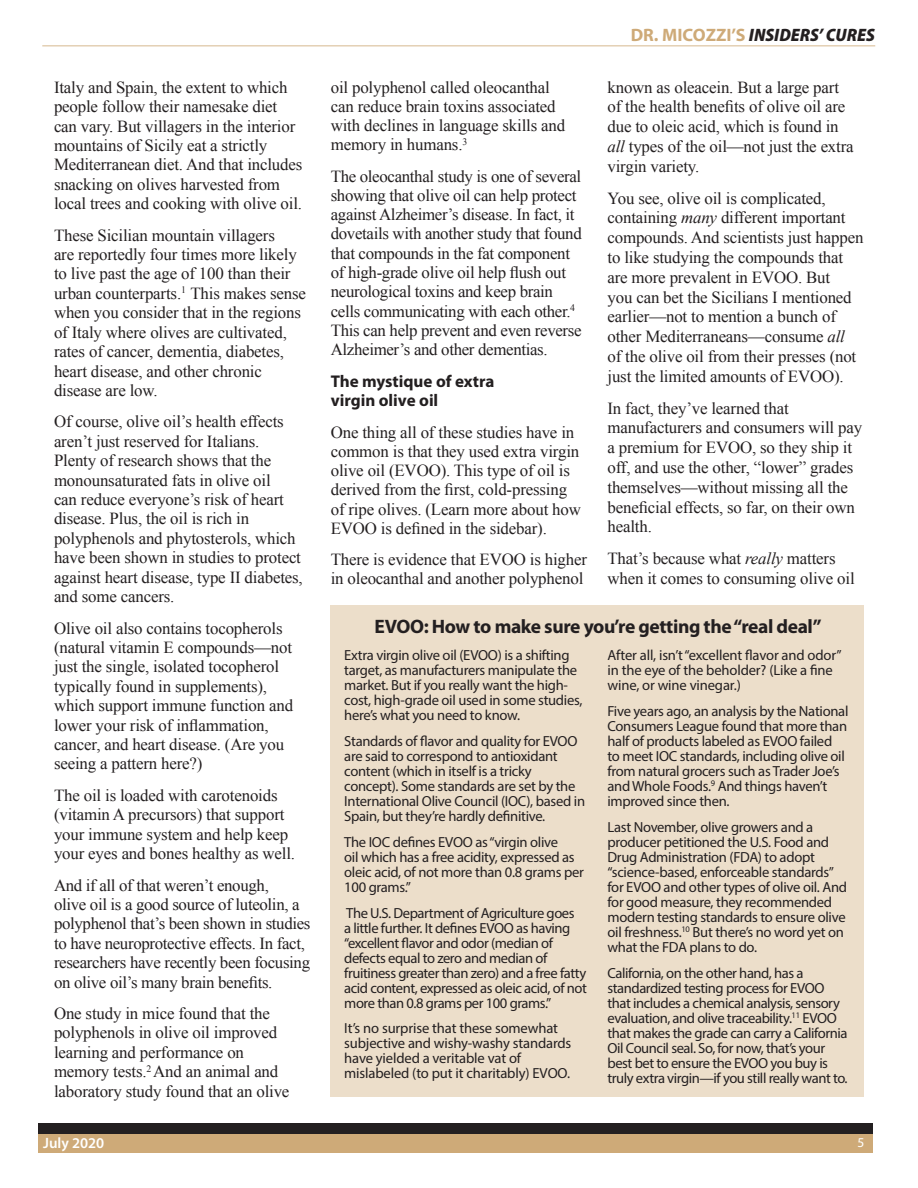
<style>
.page{position:relative;width:918px;height:1188px;background:#fff}
.page>*{position:absolute;margin:0;border:0;box-sizing:border-box;transform-origin:0 0}
.Sidebar_title{font:700 19.5px "Myriad Pro";letter-spacing:-.02em;color:#231f20}
.t1{font:italic 900 semi-condensed 18px "Myriad Pro";color:#231f20}
.Subhead{font:700 17.1px/19.6px "Myriad Pro";color:#231f20}
.t2{font:16.8px/19.4px "Times New Roman";letter-spacing:-.01em;color:#231f20}
.t3{font:600 15px "Myriad Pro";color:#fff}
.Sidebar_Text{font:14.7px/15px "Myriad Pro";letter-spacing:-.02em;color:#231f20}
.t4{font:13.5px "Myriad Pro";color:#fff}
.s1{font-weight:700;font-style:normal;font-stretch:normal;color:#ceaa78}
.s2{font-style:italic}
</style>
<div class="page">
<hr style="left:42px;top:45px;width:833px;height:2px;background:#e4d0b4">
<div style="left:38px;top:1128px;width:834px;height:25px;background:#ceaa78"></div>
<div style="left:38px;top:1123px;width:834px;height:11px;background:#231f20"></div>
<div style="left:331px;top:605px;width:533px;height:492px;background:#ecdeca"></div>
<p class="t2" style="left:54px;top:77px;width:250px">Italy and Spain, the extent to which people follow their namesake diet can vary. But villagers in the interior mountains of Sicily eat a strictly Mediterranean diet. And that includes snacking on olives harvested from local trees and cooking with olive oil.</p>
<p class="t2" style="left:54px;top:225px;width:253px">These Sicilian mountain villagers<br>are reportedly four times more likely to live past the age of 100 than their urban counterparts.<sup>1</sup> This makes sense when you consider that in the regions of Italy where olives are cultivated, rates of cancer, dementia, diabetes, heart disease, and other chronic disease are low.</p>
<p class="t2" style="left:54px;top:412px;width:250px">Of course, olive oil’s health effects aren’t just reserved for Italians.<br>Plenty of research shows that the monounsaturated fats in olive oil<br>can reduce everyone’s risk of heart disease. Plus, the oil is rich in polyphenols and phytosterols, which have been shown in studies to protect against heart disease, type II diabetes, and some cancers.</p>
<p class="t2" style="left:54px;top:618px;width:241px">Olive oil also contains tocopherols (natural vitamin E compounds—not just the single, isolated tocopherol typically found in supplements), which support immune function and lower your risk of inflammation, cancer, and heart disease. (Are you seeing a pattern here?)</p>
<p class="t2" style="left:54px;top:785px;width:243px">The oil is loaded with carotenoids (vitamin A precursors) that support your immune system and help keep your eyes and bones healthy as well.</p>
<p class="t2" style="left:54px;top:875px;width:258px">And if all of that weren’t enough,<br>olive oil is a good source of luteolin, a polyphenol that’s been shown in studies to have neuroprotective effects. In fact, researchers have recently been focusing on olive oil’s many brain benefits.</p>
<p class="t2" style="left:54px;top:1003px;width:237px">One study in mice found that the polyphenols in olive oil improved learning and performance on memory tests.<sup>2</sup> And an animal and laboratory study found that an olive</p>
<p class="t1" style="left:631px;top:23px;width:246px"><span class="s1">DR. MICOZZI’S</span> INSIDERS’ CURES</p>
<p class="t2" style="left:331px;top:77px;width:236px">oil polyphenol called oleocanthal can reduce brain toxins associated with declines in language skills and memory in humans.<sup>3</sup></p>
<p class="t2" style="left:331px;top:166px;width:253px">The oleocanthal study is one of several showing that olive oil can help protect against Alzheimer’s disease. In fact, it dovetails with another study that found that compounds in the fat component of high-grade olive oil help flush out neurological toxins and keep brain cells communicating with each other.<sup>4<br></sup>This can help prevent and even reverse Alzheimer’s and other dementias.</p>
<p class="Subhead" style="left:331px;top:370px;width:165px">The mystique of extra virgin olive oil</p>
<p class="t2" style="left:331px;top:422px;width:252px">One thing all of these studies have in common is that they used extra virgin olive oil (EVOO). This type of oil is derived from the first, cold-pressing of ripe olives. (Learn more about how EVOO is defined in the sidebar).</p>
<p class="t2" style="left:331px;top:550px;width:258px">There is evidence that EVOO is higher in oleocanthal and another polyphenol</p>
<p class="t2" style="left:608px;top:77px;width:248px;line-height:19.8px">known as oleacein. But a large part of the health benefits of olive oil are due to oleic acid, which is found in <span class="s2">all</span> types of the oil—not just the extra virgin variety.</p>
<p class="t2" style="left:608px;top:188px;width:257px;line-height:19.8px">You see, olive oil is complicated, containing <span class="s2">many</span> different important compounds. And scientists just happen to like studying the compounds that are more prevalent in EVOO. But<br>you can bet the Sicilians I mentioned earlier—not to mention a bunch of other Mediterraneans—consume <span class="s2">all<br></span>of the olive oil from their presses (not just the limited amounts of EVOO).</p>
<p class="t2" style="left:608px;top:398px;width:256px;line-height:19.8px">In fact, they’ve learned that manufacturers and consumers will pay a premium for EVOO, so they ship it off, and use the other, “lower” grades themselves—without missing all the beneficial effects, so far, on their own health.</p>
<p class="t2" style="left:608px;top:548px;width:249px;line-height:19.8px">That’s because what <span class="s2">really</span> matters when it comes to consuming olive oil</p>
<p class="Sidebar_title" style="left:375px;top:614px;width:449px">EVOO: How to make sure you’re getting the “real deal”</p>
<p class="Sidebar_Text" style="left:344px;top:647px;width:240px">Extra virgin olive oil (EVOO) is a shifting target, as manufacturers manipulate the market. But if you really want the high&shy;cost, high-grade oil used in some studies, here’s what you need to know.</p>
<p class="Sidebar_Text" style="left:344px;top:733px;width:242px">Standards of flavor and quality for EVOO are said to correspond to antioxidant content (which in itself is a tricky concept). Some standards are set by the International Olive Council (IOC), based in Spain, but they’re hardly definitive.</p>
<p class="Sidebar_Text" style="left:344px;top:834px;width:241px">The IOC defines EVOO as “virgin olive<br>oil which has a free acidity, expressed as oleic acid, of not more than 0.8 grams per<br>100 grams.”</p>
<p class="Sidebar_Text" style="left:344px;top:905px;width:244px">The U.S. Department of Agriculture goes<br>a little further. It defines EVOO as having “excellent flavor and odor (median of defects equal to zero and median of fruitiness greater than zero) and a free fatty acid content, expressed as oleic acid, of not more than 0.8 grams per 100 grams.”</p>
<p class="Sidebar_Text" style="left:344px;top:1021px;width:229px">It’s no surprise that these somewhat subjective and wishy-washy standards have yielded a veritable vat of mislabeled (to put it charitably) EVOO.</p>
<p class="Sidebar_Text" style="left:608px;top:647px;width:236px">After all, isn’t “excellent flavor and odor” in the eye of the beholder? (Like a fine wine, or wine vinegar.)</p>
<p class="Sidebar_Text" style="left:608px;top:703px;width:242px">Five years ago, an analysis by the National Consumers League found that more than half of products labeled as EVOO failed<br>to meet IOC standards, including olive oil from natural grocers such as Trader Joe’s and Whole Foods.<sup>9</sup> And things haven’t improved since then.</p>
<p class="Sidebar_Text" style="left:608px;top:819px;width:241px">Last November, olive growers and a producer petitioned the U.S. Food and Drug Administration (FDA) to adopt “science-based, enforceable standards” for EVOO and other types of olive oil. And for good measure, they recommended modern testing standards to ensure olive oil freshness.<sup>10</sup> But there’s no word yet on what the FDA plans to do.</p>
<p class="Sidebar_Text" style="left:608px;top:965px;width:242px">California, on the other hand, has a standardized testing process for EVOO that includes a chemical analysis, sensory evaluation, and olive traceability.<sup>11</sup> EVOO that makes the grade can carry a California Oil Council seal. So, for now, that’s your best bet to ensure the EVOO you buy is truly extra virgin—if you still really want to.</p>
<p class="t3" style="left:43px;top:1134px;width:63px">July 2020</p>
<p class="t4" style="left:858px;top:1134px;width:8px">5</p>
</div>
